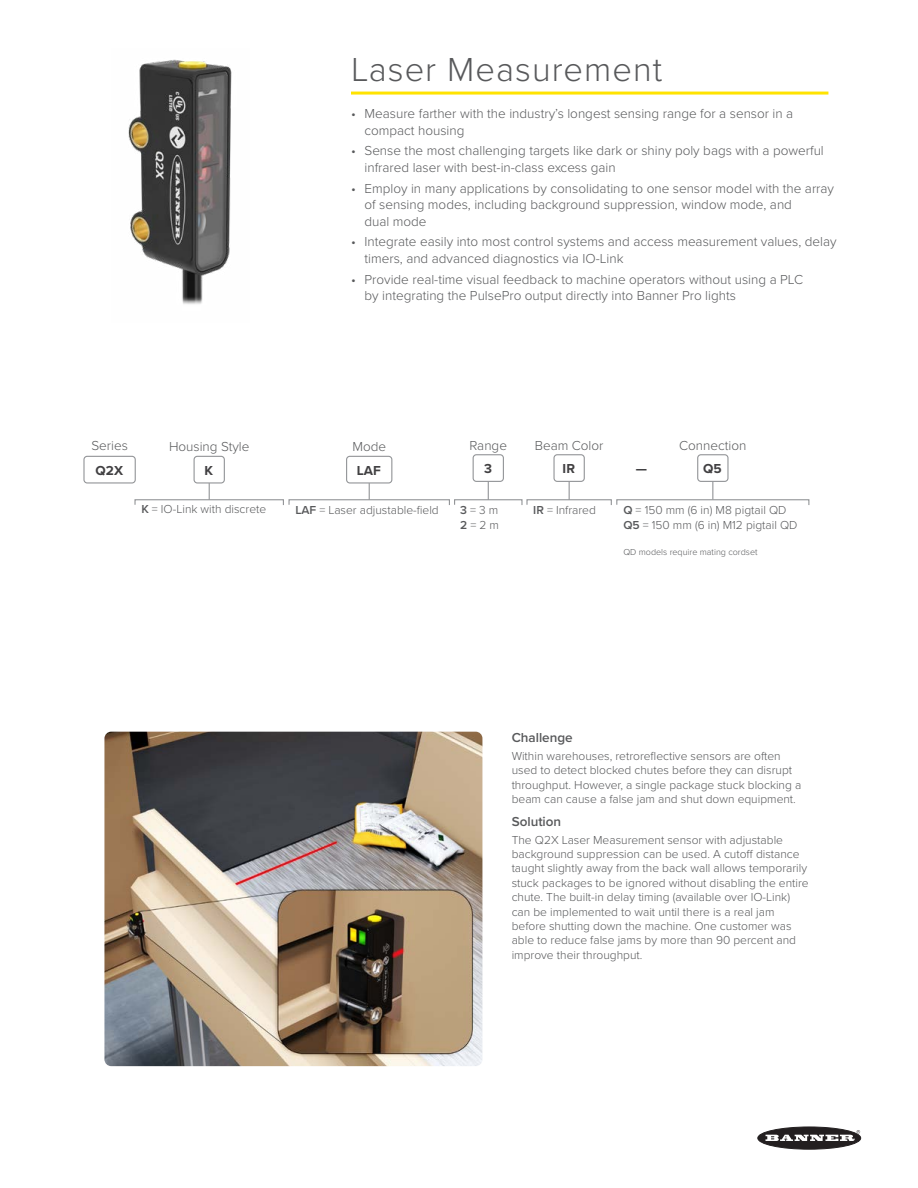
<style>
.page{position:relative;width:918px;height:1188px;background:#fff}
.page>*{position:absolute;margin:0;border:0;box-sizing:border-box;transform-origin:0 0}
.t1{font:300 34.5px "Proxima Nova";letter-spacing:.03em;color:#58595b}
.t2{font:300 13.5px/16.5px "Proxima Nova";color:#58595b}
.t3{font:600 13.5px "Proxima Nova";color:#58595b}
.t4{font:700 13.5px "Proxima Nova";color:#414042}
.t5{font:300 12px/14.4px "Proxima Nova";color:#58595b}
.t6{font:300 9px "Proxima Nova";color:#58595b}
.s1{font-weight:600}
</style>
<div class="page">
<div style="left:758px;top:1127px;width:103px;height:22px;background:#231f20;border-radius:50%"></div>
<div style="left:758px;top:1127px;width:103px;height:22px;border:1px solid #231f20;border-radius:50%"></div>
<svg style="left:766px;top:1130px;width:94px;height:11px"></svg>
<div style="left:616px;top:499px;width:193px;height:7px;border:1px solid #939598"></div>
<hr style="left:712px;top:462px;width:1px;height:38px;background:#939598">
<div style="left:698px;top:455px;width:30px;height:26px;background:#fff;border-radius:3px"></div>
<div style="left:697px;top:454px;width:32px;height:28px;border:1px solid #939598;border-radius:3px"></div>
<div style="left:526px;top:499px;width:86px;height:7px;border:1px solid #939598"></div>
<div style="left:454px;top:499px;width:69px;height:7px;border:1px solid #939598"></div>
<div style="left:288px;top:499px;width:162px;height:7px;border:1px solid #939598"></div>
<div style="left:134px;top:499px;width:150px;height:7px;border:1px solid #939598"></div>
<svg style="left:569px;top:482px;width:1px;height:18px"></svg>
<svg style="left:488px;top:482px;width:1px;height:18px"></svg>
<svg style="left:369px;top:484px;width:1px;height:16px"></svg>
<svg style="left:209px;top:484px;width:1px;height:16px"></svg>
<div style="left:553px;top:454px;width:32px;height:28px;border:1px solid #939598;border-radius:3px"></div>
<div style="left:473px;top:454px;width:31px;height:28px;border:1px solid #939598;border-radius:3px"></div>
<div style="left:83px;top:456px;width:53px;height:28px;border:1px solid #939598;border-radius:3px"></div>
<div style="left:346px;top:456px;width:46px;height:28px;border:1px solid #939598;border-radius:3px"></div>
<div style="left:194px;top:456px;width:31px;height:28px;border:1px solid #939598;border-radius:3px"></div>
<hr style="left:351px;top:92px;width:477px;height:3px;background:#ffe300">
<img style="left:104px;top:732px;width:378px;height:334px">
<img style="left:128px;top:59px;width:104px;height:245px">
<h1 class="t1" style="left:351px;top:44px;width:313px">Laser Measurement</h1>
<p class="t2" style="left:364px;top:105px;width:430px;text-indent:-14px">• Measure farther with the industry’s longest sensing range for a sensor in a compact housing</p>
<p class="t2" style="left:364px;top:142px;width:461px;text-indent:-14px">• Sense the most challenging targets like dark or shiny poly bags with a powerful infrared laser with best-in-class excess gain</p>
<p class="t2" style="left:364px;top:179px;width:471px;text-indent:-14px">• Employ in many applications by consolidating to one sensor model with the array of sensing modes, including background suppression, window mode, and<br>dual mode</p>
<p class="t2" style="left:364px;top:233px;width:474px;text-indent:-14px">• Integrate easily into most control systems and access measurement values, delay timers, and advanced diagnostics via IO-Link</p>
<p class="t2" style="left:364px;top:270px;width:440px;text-indent:-14px">• Provide real-time visual feedback to machine operators without using a PLC by integrating the PulsePro output directly into Banner Pro lights</p>
<p class="t2" style="left:91px;top:436px;width:38px">Series</p>
<p class="t2" style="left:169px;top:438px;width:82px">Housing Style</p>
<p class="t2" style="left:352px;top:438px;width:35px">Mode</p>
<p class="t2" style="left:470px;top:436px;width:39px">Range</p>
<p class="t2" style="left:535px;top:436px;width:70px">Beam Color</p>
<p class="t2" style="left:679px;top:436px;width:69px">Connection</p>
<p class="t4" style="left:96px;top:460px;width:29px">Q2X</p>
<p class="t4" style="left:205px;top:460px;width:10px">K</p>
<p class="t4" style="left:357px;top:460px;width:26px">LAF</p>
<p class="t4" style="left:484px;top:459px;width:9px">3</p>
<p class="t4" style="left:563px;top:459px;width:14px">IR</p>
<p class="t5" style="left:623px;top:502px;width:176px;line-height:15px"><span class="s1">Q</span> = 150 mm (6 in) M8 pigtail QD<br><span class="s1">Q5</span> = 150 mm (6 in) M12 pigtail QD</p>
<p class="t6" style="left:623px;top:545px;width:136px">QD models require mating cordset</p>
<p class="t4" style="left:636px;top:459px;width:13px">—</p>
<p class="t4" style="left:703px;top:459px;width:20px">Q5</p>
<p class="t5" style="left:141px;top:501px;width:126px"><span class="s1">K</span> = IO-Link with discrete</p>
<p class="t5" style="left:295px;top:502px;width:145px"><span class="s1">LAF</span> = Laser adjustable-field</p>
<p class="t5" style="left:460px;top:502px;width:40px"><span class="s1">3</span> = 3 m</p>
<p class="t5" style="left:533px;top:502px;width:64px"><span class="s1">IR</span> = Infrared</p>
<p class="t5" style="left:460px;top:517px;width:40px"><span class="s1">2</span> = 2 m</p>
<p class="t3" style="left:512px;top:728px;width:63px">Challenge</p>
<p class="t5" style="left:512px;top:748px;width:291px">Within warehouses, retroreflective sensors are often used to detect blocked chutes before they can disrupt throughput. However, a single package stuck blocking a beam can cause a false jam and shut down equipment.</p>
<p class="t3" style="left:512px;top:811px;width:51px">Solution</p>
<p class="t5" style="left:512px;top:832px;width:298px">The Q2X Laser Measurement sensor with adjustable background suppression can be used. A cutoff distance taught slightly away from the back wall allows temporarily stuck packages to be ignored without disabling the entire chute. The built-in delay timing (available over IO-Link) can be implemented to wait until there is a real jam before shutting down the machine. One customer was able to reduce false jams by more than 90 percent and improve their throughput.</p>
</div>
